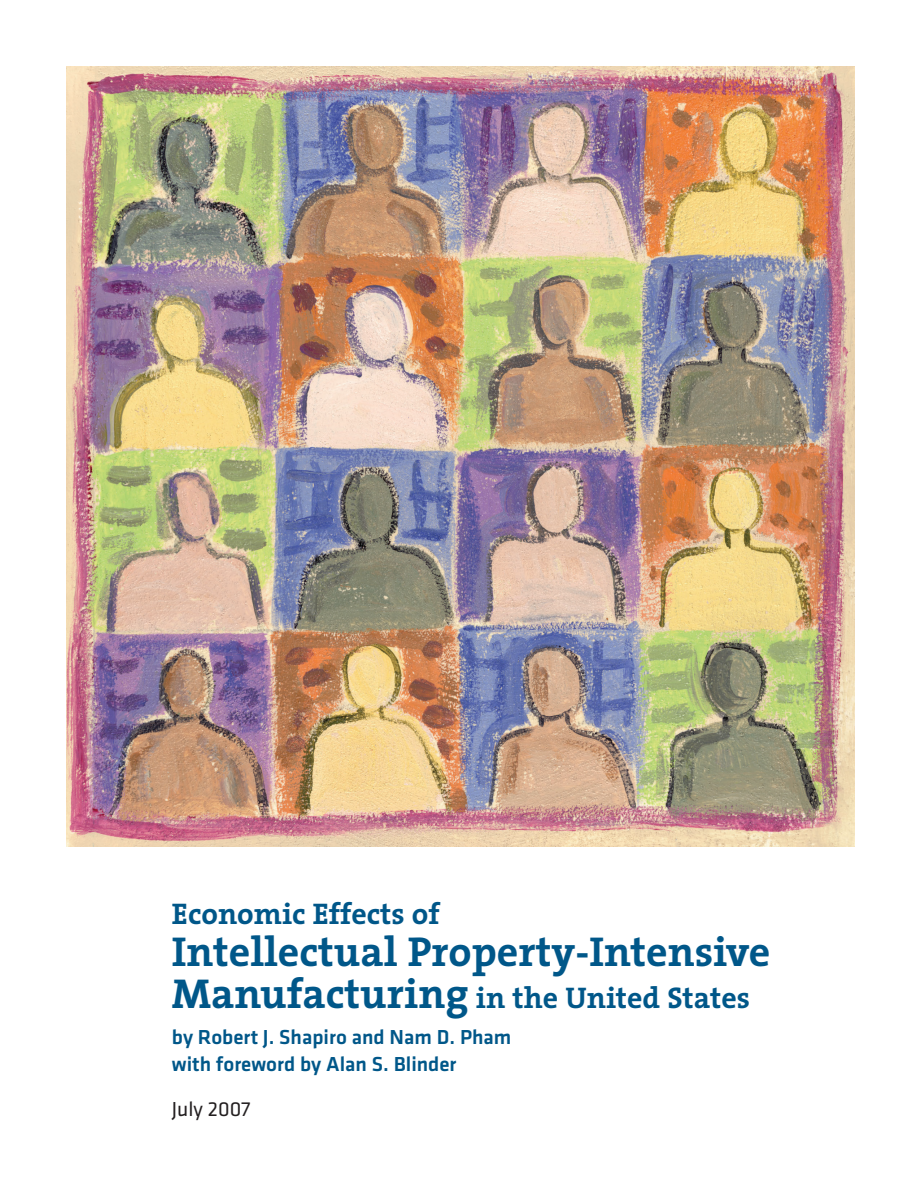
<style>
.page{position:relative;width:918px;height:1188px;background:#fff}
.page>*{position:absolute;margin:0;border:0;box-sizing:border-box;transform-origin:0 0}
.t1{font:700 42px "The Serif";color:#005789}
.t2{font:700 30px "The Serif";color:#005789}
.t3{font:500 21px/27px "Klavika";color:#005789}
.t4{font:21px "Klavika";color:#231f20}
.s1{font-size:42px}
</style>
<div class="page">
<img style="left:67px;top:66px;width:787px;height:781px">
<h2 class="t2" style="left:172px;top:902px;width:269px">Economic Effects of</h2>
<h1 class="t1" style="left:172px;top:936px;width:600px">Intellectual Property-Intensive</h1>
<h2 class="t2" style="left:172px;top:986px;width:580px"><span class="s1">Manufacturing</span> in the United States</h2>
<p class="t3" style="left:172px;top:1026px;width:341px">by Robert J. Shapiro and Nam D. Pham with foreword by Alan S. Blinder</p>
<p class="t4" style="left:172px;top:1102px;width:80px">July 2007</p>
</div>
